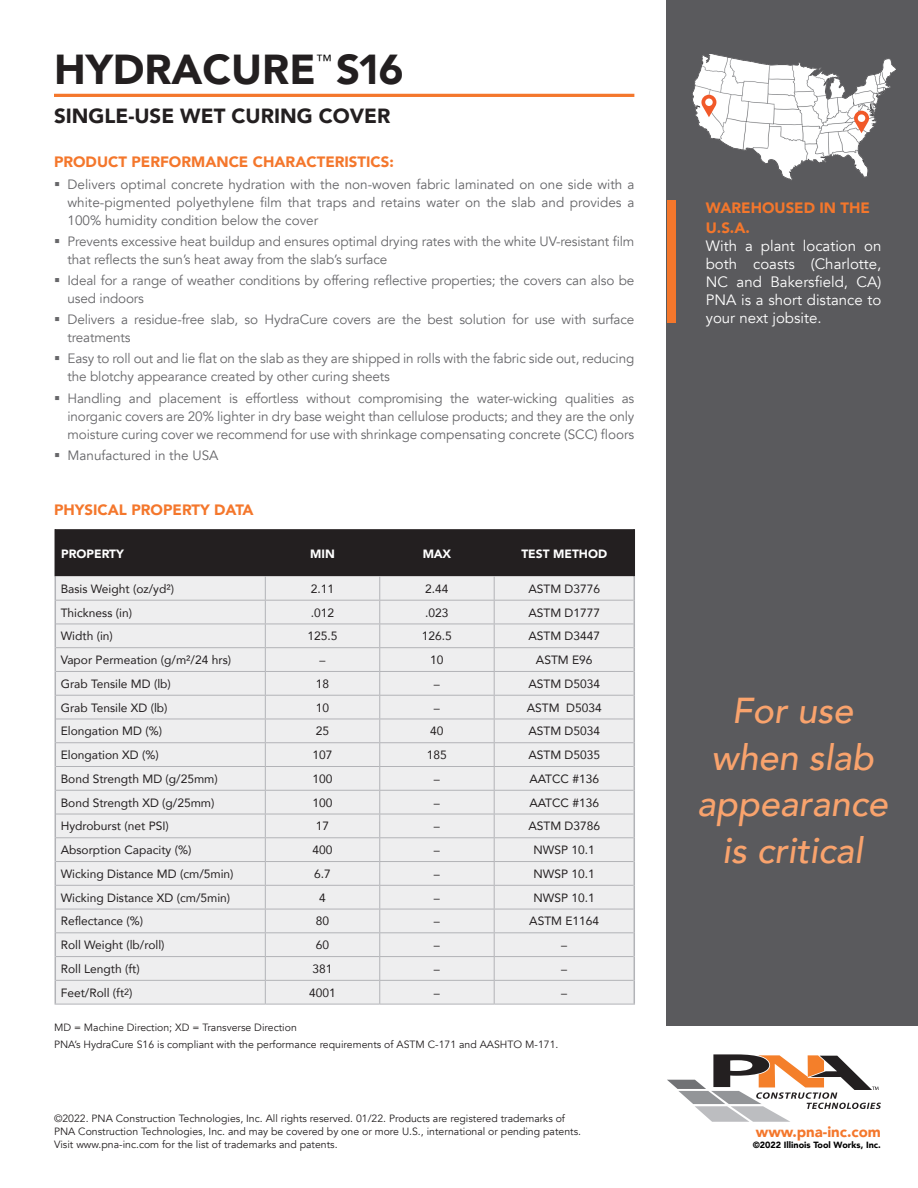
<style>
.page{position:relative;width:918px;height:1188px;background:#fff}
.page>*{position:absolute;margin:0;border:0;box-sizing:border-box;transform-origin:0 0}
.t1{font:900 41.85px "Avenir";color:#231f20}
.t2{font:italic 500 36px/46.5px "Avenir";color:#f9a36d;text-align:center}
.t3{font:900 20.55px "Avenir";color:#231f20}
.t4{font:16.05px "Avenir";color:#000}
.t5{font:15px/18px "Avenir";color:#fff;text-align:justify}
.t6{font:900 15px/19.8px "Avenir";color:#f4772c}
.t7{font:13.5px/18px "Avenir";letter-spacing:-.01em;color:#67676a}
.t8{font:13.5px/18px "Avenir";color:#656568;text-align:justify}
.t9{font:12px "Avenir";color:#231f20}
.t10{font:900 12px "Avenir";color:#fff}
.t11{font:10.5px/12.6px "Avenir";color:#231f20}
.t12{font:900 9px "Avenir";color:#000}
.s1{color:#67676a}
.s2{color:#656568}
.s3{font-size:9px}
</style>
<div class="page">
<div style="left:667px;top:0;width:251px;height:1026px;background:#5a5a5d"></div>
<hr style="left:54px;top:94px;width:580px;height:3px;background:#f4772c">
<img style="left:692px;top:54px;width:203px;height:126px">
<svg style="left:701px;top:95px;width:15px;height:22px"></svg>
<div style="left:705px;top:98px;width:8px;height:8px;background:#fff;border-radius:50%"></div>
<svg style="left:854px;top:111px;width:15px;height:22px"></svg>
<div style="left:858px;top:114px;width:7px;height:8px;background:#fff;border-radius:50%"></div>
<div style="left:667px;top:200px;width:8px;height:123px;background:#f4772c"></div>
<svg style="left:667px;top:1054px;width:214px;height:68px"></svg>
<svg style="left:55px;top:529px;width:580px;height:475px;background:#d7d6d7"></svg>
<hr style="left:55px;top:1004px;width:210px;height:1px;background:#b2b3b7">
<hr style="left:265px;top:1004px;width:115px;height:1px;background:#b2b3b7">
<hr style="left:380px;top:1004px;width:114px;height:1px;background:#b2b3b7">
<hr style="left:494px;top:1004px;width:141px;height:1px;background:#b2b3b7">
<p class="t1" style="left:54px;top:34px;width:263px">HYDRACURE</p>
<p class="t4" style="left:316px;top:51px;width:18px">™</p>
<p class="t1" style="left:336px;top:34px;width:69px">S16</p>
<p class="t3" style="left:54px;top:99px;width:338px">SINGLE-USE WET CURING COVER</p>
<p class="t6" style="left:54px;top:152px;width:341px">PRODUCT PERFORMANCE CHARACTERISTICS:</p>
<p class="t8" style="left:68px;top:175px;width:568px;text-indent:-14px"><span class="s1">▪</span> Delivers optimal concrete hydration with the non-woven fabric laminated on one side with a white-pigmented polyethylene film that traps and retains water on the slab and provides a 100% humidity condition below the cover</p>
<p class="t7" style="left:68px;top:232px;width:568px;text-indent:-14px">▪ Prevents excessive heat buildup and ensures optimal drying rates with the white UV-resistant film that reflects the sun’s heat away from the slab’s surface</p>
<p class="t7" style="left:68px;top:272px;width:568px;text-indent:-14px">▪ Ideal for a range of weather conditions by offering reflective properties; the covers can also be used indoors</p>
<p class="t7" style="left:68px;top:311px;width:568px;text-indent:-14px">▪ Delivers a residue-free slab, so HydraCure covers are the best solution for use with surface treatments</p>
<p class="t7" style="left:68px;top:350px;width:568px;text-indent:-14px">▪ Easy to roll out and lie flat on the slab as they are shipped in rolls with the fabric side out, reducing the blotchy appearance created by other curing sheets</p>
<p class="t7" style="left:68px;top:389px;width:568px;text-align:justify;text-indent:-14px">▪ Handling and placement is effortless without compromising the water-wicking qualities as inorganic covers are 20% lighter in dry base weight than cellulose products; and they are the only moisture curing cover we recommend for use with shrinkage <span class="s2">compensating concrete (SCC) floors</span></p>
<p class="t8" style="left:54px;top:447px;width:166px"><span class="s1">▪</span> Manufactured in the USA</p>
<p class="t6" style="left:54px;top:500px;width:201px">PHYSICAL PROPERTY DATA</p>
<p class="t10" style="left:61px;top:544px;width:64px">PROPERTY</p>
<p class="t10" style="left:310px;top:544px;width:26px">MIN</p>
<p class="t10" style="left:423px;top:544px;width:30px">MAX</p>
<p class="t10" style="left:521px;top:544px;width:87px">TEST METHOD</p>
<p class="t9" style="left:61px;top:579px;width:115px">Basis Weight (oz/yd²)</p>
<p class="t9" style="left:311px;top:579px;width:25px">2.11</p>
<p class="t9" style="left:425px;top:579px;width:25px">2.44</p>
<p class="t9" style="left:528px;top:579px;width:73px">ASTM D3776</p>
<p class="t9" style="left:61px;top:603px;width:73px">Thickness (in)</p>
<p class="t9" style="left:311px;top:603px;width:25px">.012</p>
<p class="t9" style="left:425px;top:603px;width:25px">.023</p>
<p class="t9" style="left:528px;top:603px;width:73px">ASTM D1777</p>
<p class="t9" style="left:61px;top:627px;width:54px">Width (in)</p>
<p class="t9" style="left:308px;top:627px;width:32px">125.5</p>
<p class="t9" style="left:422px;top:627px;width:32px">126.5</p>
<p class="t9" style="left:528px;top:627px;width:73px">ASTM D3447</p>
<p class="t9" style="left:61px;top:650px;width:172px">Vapor Permeation (g/m²/24 hrs)</p>
<p class="t9" style="left:320px;top:650px;width:7px">–</p>
<p class="t9" style="left:430px;top:650px;width:15px">10</p>
<p class="t9" style="left:536px;top:650px;width:58px">ASTM E96</p>
<p class="t9" style="left:61px;top:674px;width:112px">Grab Tensile MD (lb)</p>
<p class="t9" style="left:316px;top:674px;width:15px">18</p>
<p class="t9" style="left:434px;top:674px;width:7px">–</p>
<p class="t9" style="left:528px;top:674px;width:73px">ASTM D5034</p>
<p class="t9" style="left:61px;top:698px;width:108px">Grab Tensile XD (lb)</p>
<p class="t9" style="left:316px;top:698px;width:15px">10</p>
<p class="t9" style="left:434px;top:698px;width:7px">–</p>
<p class="t9" style="left:527px;top:698px;width:77px">ASTM D5034</p>
<p class="t9" style="left:61px;top:722px;width:103px">Elongation MD (%)</p>
<p class="t9" style="left:316px;top:722px;width:15px">25</p>
<p class="t9" style="left:430px;top:722px;width:15px">40</p>
<p class="t9" style="left:528px;top:722px;width:73px">ASTM D5034</p>
<p class="t9" style="left:61px;top:745px;width:100px">Elongation XD (%)</p>
<p class="t9" style="left:313px;top:745px;width:22px">107</p>
<p class="t9" style="left:427px;top:745px;width:22px">185</p>
<p class="t9" style="left:528px;top:745px;width:73px">ASTM D5035</p>
<p class="t9" style="left:61px;top:769px;width:159px">Bond Strength MD (g/25mm)</p>
<p class="t9" style="left:313px;top:769px;width:22px">100</p>
<p class="t9" style="left:434px;top:769px;width:7px">–</p>
<p class="t9" style="left:529px;top:769px;width:71px">AATCC #136</p>
<p class="t9" style="left:61px;top:793px;width:155px">Bond Strength XD (g/25mm)</p>
<p class="t9" style="left:313px;top:793px;width:22px">100</p>
<p class="t9" style="left:434px;top:793px;width:7px">–</p>
<p class="t9" style="left:529px;top:793px;width:71px">AATCC #136</p>
<p class="t9" style="left:61px;top:817px;width:110px">Hydroburst (net PSI)</p>
<p class="t9" style="left:316px;top:817px;width:15px">17</p>
<p class="t9" style="left:434px;top:817px;width:7px">–</p>
<p class="t9" style="left:528px;top:817px;width:73px">ASTM D3786</p>
<p class="t9" style="left:61px;top:840px;width:132px">Absorption Capacity (%)</p>
<p class="t9" style="left:313px;top:840px;width:22px">400</p>
<p class="t9" style="left:434px;top:840px;width:7px">–</p>
<p class="t9" style="left:534px;top:840px;width:63px">NWSP 10.1</p>
<p class="t9" style="left:61px;top:864px;width:174px">Wicking Distance MD (cm/5min)</p>
<p class="t9" style="left:314px;top:864px;width:18px">6.7</p>
<p class="t9" style="left:434px;top:864px;width:7px">–</p>
<p class="t9" style="left:534px;top:864px;width:63px">NWSP 10.1</p>
<p class="t9" style="left:61px;top:888px;width:171px">Wicking Distance XD (cm/5min)</p>
<p class="t9" style="left:319px;top:888px;width:8px">4</p>
<p class="t9" style="left:434px;top:888px;width:7px">–</p>
<p class="t9" style="left:534px;top:888px;width:63px">NWSP 10.1</p>
<p class="t9" style="left:61px;top:912px;width:84px">Reflectance (%)</p>
<p class="t9" style="left:316px;top:912px;width:15px">80</p>
<p class="t9" style="left:434px;top:912px;width:7px">–</p>
<p class="t9" style="left:529px;top:912px;width:72px">ASTM E1164</p>
<p class="t9" style="left:61px;top:935px;width:105px">Roll Weight (lb/roll)</p>
<p class="t9" style="left:316px;top:935px;width:15px">60</p>
<p class="t9" style="left:434px;top:935px;width:7px">–</p>
<p class="t9" style="left:561px;top:935px;width:7px">–</p>
<p class="t9" style="left:61px;top:959px;width:81px">Roll Length (ft)</p>
<p class="t9" style="left:313px;top:959px;width:22px">381</p>
<p class="t9" style="left:434px;top:959px;width:7px">–</p>
<p class="t9" style="left:561px;top:959px;width:7px">–</p>
<p class="t9" style="left:61px;top:983px;width:73px">Feet/Roll (ft<span class="s3">2</span>)</p>
<p class="t9" style="left:309px;top:983px;width:28px">4001</p>
<p class="t9" style="left:434px;top:983px;width:7px">–</p>
<p class="t9" style="left:561px;top:983px;width:7px">–</p>
<p class="t11" style="left:54px;top:1022px;width:244px">MD = Machine Direction; XD = Transverse Direction</p>
<p class="t11" style="left:54px;top:1039px;width:506px">PNA’s HydraCure S16 is compliant with the performance requirements of ASTM C-171 and AASHTO M-171.</p>
<p class="t11" style="left:54px;top:1113px;width:529px">©2022. PNA Construction Technologies, Inc. All rights reserved. 01/22. Products are registered trademarks of<br>PNA Construction Technologies, Inc. and may be covered by one or more U.S., international or pending patents.<br>Visit www.pna-inc.com for the list of trademarks and patents.</p>
<p class="t6" style="left:706px;top:198px;width:166px">WAREHOUSED IN THE<br>U.S.A.</p>
<p class="t5" style="left:706px;top:237px;width:177px">With a plant location on both coasts (Charlotte, NC and Bakersfield, CA)<br>PNA is a short distance to your next jobsite.</p>
<p class="t2" style="left:697px;top:688px;width:192px">For use when slab appearance is critical</p>
<p class="t6" style="left:756px;top:1121px;width:126px">www.pna-inc.com</p>
<p class="t12" style="left:753px;top:1137px;width:130px">©2022 Illinois Tool Works, Inc.</p>
</div>
